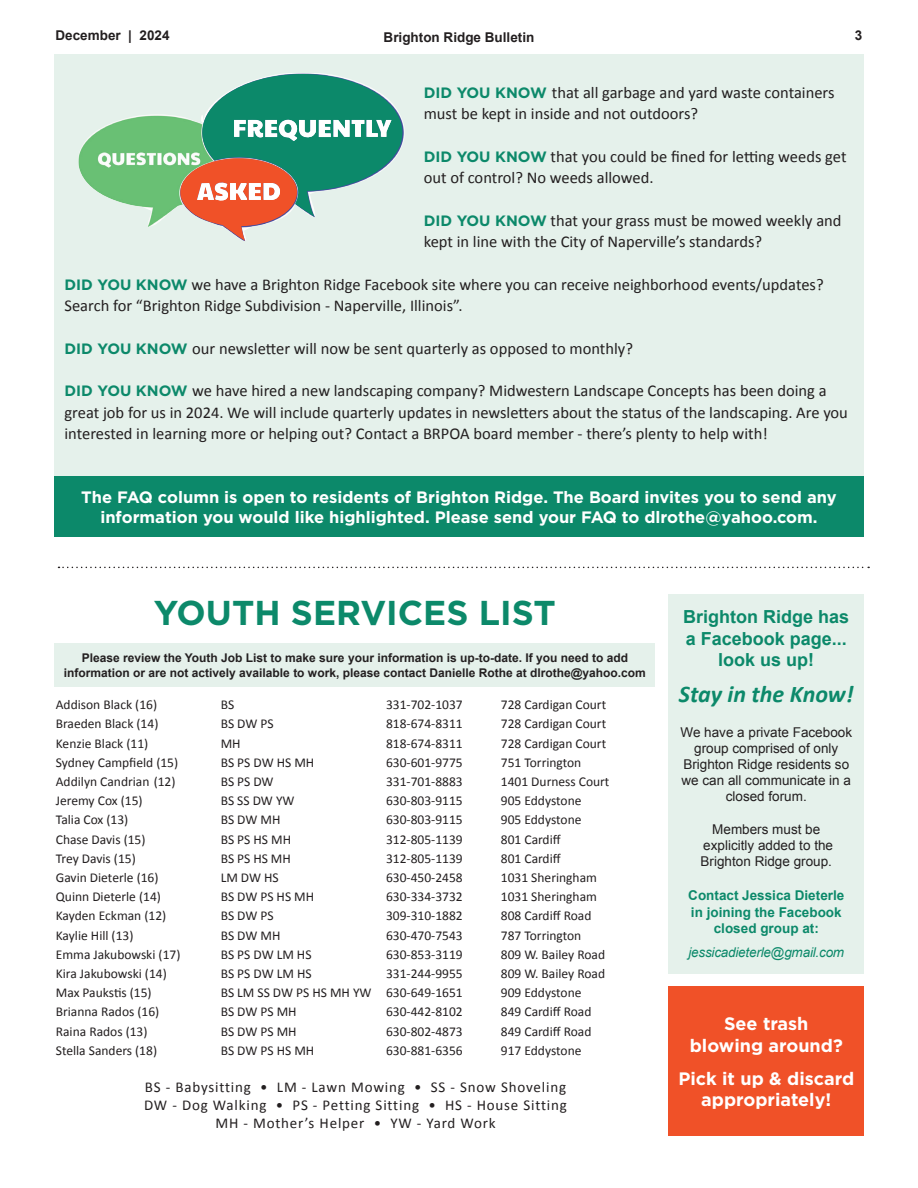
<style>
.page{position:relative;width:918px;height:1188px;background:#fff}
.page>*{position:absolute;margin:0;border:0;box-sizing:border-box;transform-origin:0 0}
.t1{font:700 34.5px "Gotham";color:#0c896a}
.t2{font:italic 700 24px "Calibri";color:#0c896a}
.t3{font:700 18px/21.6px "Gotham";color:#fff;text-align:center}
.t4{font:700 18px/21.6px "Arial";color:#0c896a;text-align:center}
.t5{font:16.5px/21.3px "Calibri";color:#231f20}
.t6{font:700 16.5px/19.8px "Gotham";color:#fff;text-align:center}
.t7{font:15px/18px "Calibri";letter-spacing:.055em;color:#231f20;text-align:center}
.t8{font:13.5px "Calibri";color:#231f20}
.t9{font:13.5px/16.2px "Arial";color:#231f20;text-align:center}
.t10{font:700 13.5px/16.2px "Arial";color:#0c896a;text-align:center}
.t11{font:700 13.5px "Arial";color:#231f20}
.t12{font:italic 13.5px "Arial";letter-spacing:-.015em;color:#0c896a}
.t13{font:700 12px/14.4px "Arial";color:#231f20;text-align:center}
.s1{font-family:"Gotham";font-weight:700;font-size:15px;color:#0c896a}
</style>
<div class="page">
<div style="left:54px;top:644px;width:601px;height:43px;background:#e5f1eb"></div>
<div style="left:669px;top:594px;width:195px;height:379px;background:#e5f1eb"></div>
<svg style="left:58px;top:567px;width:811px;height:1px"></svg>
<div style="left:54px;top:54px;width:810px;height:483px;background:#e5f1eb"></div>
<div style="left:54px;top:476px;width:810px;height:61px;background:#0c896a"></div>
<div style="left:669px;top:986px;width:195px;height:150px;background:#f05128"></div>
<img style="left:78px;top:114px;width:96px;height:113px">
<svg style="left:174px;top:73px;width:231px;height:168px"></svg>
<p class="t11" style="left:56px;top:26px;width:116px">December | 2024</p>
<p class="t11" style="left:384px;top:28px;width:152px">Brighton Ridge Bulletin</p>
<p class="t11" style="left:855px;top:26px;width:9px">3</p>
<p class="t5" style="left:424px;top:82px;width:412px"><span class="s1">DID YOU KNOW</span> that all garbage and yard waste containers must be kept in inside and not outdoors?</p>
<p class="t5" style="left:424px;top:145px;width:424px"><span class="s1">DID YOU KNOW</span> that you could be fined for letting weeds get out of control? No weeds allowed.</p>
<p class="t5" style="left:424px;top:209px;width:419px"><span class="s1">DID YOU KNOW</span> that your grass must be mowed weekly and kept in line with the City of Naperville’s standards?</p>
<p class="t5" style="left:64px;top:273px;width:761px"><span class="s1">DID YOU KNOW</span> we have a Brighton Ridge Facebook site where you can receive neighborhood events/updates?<br>Search for “Brighton Ridge Subdivision - Naperville, Illinois”.</p>
<p class="t5" style="left:64px;top:337px;width:570px"><span class="s1">DID YOU KNOW</span> our newsletter will now be sent quarterly as opposed to monthly?</p>
<p class="t5" style="left:64px;top:380px;width:785px"><span class="s1">DID YOU KNOW</span> we have hired a new landscaping company? Midwestern Landscape Concepts has been doing a great job for us in 2024. We will include quarterly updates in newsletters about the status of the landscaping. Are you interested in learning more or helping out? Contact a BRPOA board member - there’s plenty to help with!</p>
<p class="t6" style="left:81px;top:487px;width:757px">The FAQ column is open to residents of Brighton Ridge. The Board invites you to send any information you would like highlighted. Please send your FAQ to dlrothe@yahoo.com.</p>
<h1 class="t1" style="left:154px;top:590px;width:403px">YOUTH SERVICES LIST</h1>
<h3 class="t4" style="left:683px;top:607px;width:168px">Brighton Ridge has a Facebook page... look us up!</h3>
<h2 class="t2" style="left:679px;top:678px;width:176px">Stay in the Know!</h2>
<p class="t9" style="left:681px;top:724px;width:173px">We have a private Facebook group comprised of only<br>Brighton Ridge residents so we can all communicate in a closed forum.</p>
<p class="t9" style="left:701px;top:821px;width:134px">Members must be explicitly added to the<br>Brighton Ridge group.</p>
<p class="t10" style="left:688px;top:888px;width:158px">Contact Jessica Dieterle in joining the Facebook closed group at:</p>
<p class="t12" style="left:688px;top:943px;width:157px">jessicadieterle@gmail.com</p>
<p class="t13" style="left:64px;top:651px;width:583px">Please review the Youth Job List to make sure your information is up-to-date. If you need to add information or are not actively available to work, please contact Danielle Rothe at dlrothe@yahoo.com</p>
<p class="t8" style="left:56px;top:695px;width:103px">Addison Black (16)</p>
<p class="t8" style="left:221px;top:695px;width:15px">BS</p>
<p class="t8" style="left:386px;top:695px;width:78px">331-702-1037</p>
<p class="t8" style="left:501px;top:695px;width:107px">728 Cardigan Court</p>
<p class="t8" style="left:56px;top:715px;width:104px">Braeden Black (14)</p>
<p class="t8" style="left:221px;top:715px;width:55px">BS DW PS</p>
<p class="t8" style="left:386px;top:715px;width:78px">818-674-8311</p>
<p class="t8" style="left:501px;top:715px;width:107px">728 Cardigan Court</p>
<p class="t8" style="left:56px;top:734px;width:94px">Kenzie Black (11)</p>
<p class="t8" style="left:221px;top:734px;width:21px">MH</p>
<p class="t8" style="left:386px;top:734px;width:78px">818-674-8311</p>
<p class="t8" style="left:501px;top:734px;width:107px">728 Cardigan Court</p>
<p class="t8" style="left:56px;top:753px;width:124px">Sydney Campfield (15)</p>
<p class="t8" style="left:221px;top:753px;width:95px">BS PS DW HS MH</p>
<p class="t8" style="left:386px;top:753px;width:78px">630-601-9775</p>
<p class="t8" style="left:501px;top:753px;width:82px">751 Torrington</p>
<p class="t8" style="left:56px;top:772px;width:121px">Addilyn Candrian (12)</p>
<p class="t8" style="left:221px;top:772px;width:54px">BS PS DW</p>
<p class="t8" style="left:386px;top:772px;width:78px">331-701-8883</p>
<p class="t8" style="left:501px;top:772px;width:110px">1401 Durness Court</p>
<p class="t8" style="left:56px;top:791px;width:88px">Jeremy Cox (15)</p>
<p class="t8" style="left:221px;top:791px;width:75px">BS SS DW YW</p>
<p class="t8" style="left:386px;top:791px;width:78px">630-803-9115</p>
<p class="t8" style="left:501px;top:791px;width:82px">905 Eddystone</p>
<p class="t8" style="left:56px;top:810px;width:74px">Talia Cox (13)</p>
<p class="t8" style="left:221px;top:810px;width:61px">BS DW MH</p>
<p class="t8" style="left:386px;top:810px;width:78px">630-803-9115</p>
<p class="t8" style="left:501px;top:810px;width:82px">905 Eddystone</p>
<p class="t8" style="left:56px;top:830px;width:91px">Chase Davis (15)</p>
<p class="t8" style="left:221px;top:830px;width:72px">BS PS HS MH</p>
<p class="t8" style="left:386px;top:830px;width:78px">312-805-1139</p>
<p class="t8" style="left:501px;top:830px;width:61px">801 Cardiff</p>
<p class="t8" style="left:56px;top:849px;width:82px">Trey Davis (15)</p>
<p class="t8" style="left:221px;top:849px;width:72px">BS PS HS MH</p>
<p class="t8" style="left:386px;top:849px;width:78px">312-805-1139</p>
<p class="t8" style="left:501px;top:849px;width:61px">801 Cardiff</p>
<p class="t8" style="left:56px;top:868px;width:104px">Gavin Dieterle (16)</p>
<p class="t8" style="left:221px;top:868px;width:60px">LM DW HS</p>
<p class="t8" style="left:386px;top:868px;width:78px">630-450-2458</p>
<p class="t8" style="left:501px;top:868px;width:98px">1031 Sheringham</p>
<p class="t8" style="left:56px;top:887px;width:107px">Quinn Dieterle (14)</p>
<p class="t8" style="left:221px;top:887px;width:95px">BS DW PS HS MH</p>
<p class="t8" style="left:386px;top:887px;width:78px">630-334-3732</p>
<p class="t8" style="left:501px;top:887px;width:98px">1031 Sheringham</p>
<p class="t8" style="left:56px;top:906px;width:112px">Kayden Eckman (12)</p>
<p class="t8" style="left:221px;top:906px;width:55px">BS DW PS</p>
<p class="t8" style="left:386px;top:906px;width:78px">309-310-1882</p>
<p class="t8" style="left:501px;top:906px;width:92px">808 Cardiff Road</p>
<p class="t8" style="left:56px;top:926px;width:79px">Kaylie Hill (13)</p>
<p class="t8" style="left:221px;top:926px;width:61px">BS DW MH</p>
<p class="t8" style="left:386px;top:926px;width:78px">630-470-7543</p>
<p class="t8" style="left:501px;top:926px;width:82px">787 Torrington</p>
<p class="t8" style="left:56px;top:945px;width:126px">Emma Jakubowski (17)</p>
<p class="t8" style="left:221px;top:945px;width:92px">BS PS DW LM HS</p>
<p class="t8" style="left:386px;top:945px;width:78px">630-853-3119</p>
<p class="t8" style="left:501px;top:945px;width:106px">809 W. Bailey Road</p>
<p class="t8" style="left:56px;top:964px;width:113px">Kira Jakubowski (14)</p>
<p class="t8" style="left:221px;top:964px;width:92px">BS PS DW LM HS</p>
<p class="t8" style="left:386px;top:964px;width:78px">331-244-9955</p>
<p class="t8" style="left:501px;top:964px;width:106px">809 W. Bailey Road</p>
<p class="t8" style="left:56px;top:983px;width:97px">Max Paukstis (15)</p>
<p class="t8" style="left:221px;top:983px;width:244px">BS LM SS DW PS HS MH YW 630-649-1651</p>
<p class="t8" style="left:501px;top:983px;width:82px">909 Eddystone</p>
<p class="t8" style="left:56px;top:1002px;width:105px">Brianna Rados (16)</p>
<p class="t8" style="left:221px;top:1002px;width:78px">BS DW PS MH</p>
<p class="t8" style="left:386px;top:1002px;width:78px">630-442-8102</p>
<p class="t8" style="left:501px;top:1002px;width:92px">849 Cardiff Road</p>
<p class="t8" style="left:56px;top:1022px;width:93px">Raina Rados (13)</p>
<p class="t8" style="left:221px;top:1022px;width:78px">BS DW PS MH</p>
<p class="t8" style="left:386px;top:1022px;width:78px">630-802-4873</p>
<p class="t8" style="left:501px;top:1022px;width:92px">849 Cardiff Road</p>
<p class="t8" style="left:56px;top:1041px;width:103px">Stella Sanders (18)</p>
<p class="t8" style="left:221px;top:1041px;width:95px">BS DW PS HS MH</p>
<p class="t8" style="left:386px;top:1041px;width:78px">630-881-6356</p>
<p class="t8" style="left:501px;top:1041px;width:82px">917 Eddystone</p>
<p class="t7" style="left:144px;top:1078px;width:424px">BS - Babysitting • LM - Lawn Mowing • SS - Snow Shoveling<br>DW - Dog Walking • PS - Petting Sitting • HS - House Sitting<br>MH - Mother’s Helper • YW - Yard Work</p>
<h3 class="t3" style="left:690px;top:1013px;width:155px">See trash blowing around?</h3>
<h3 class="t3" style="left:678px;top:1067px;width:177px">Pick it up &amp; discard appropriately!</h3>
</div>
